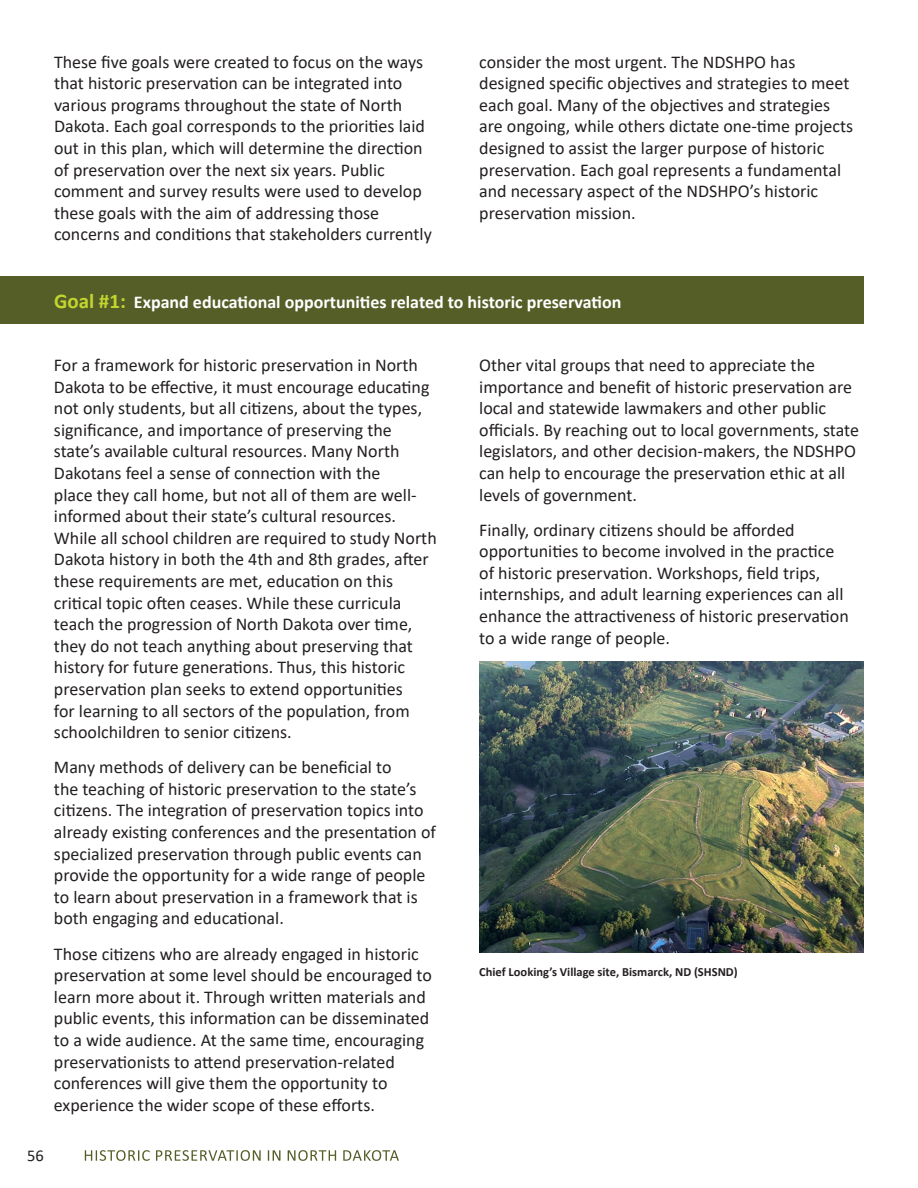
<style>
.page{position:relative;width:918px;height:1188px;background:#fff}
.page>*{position:absolute;margin:0;border:0;box-sizing:border-box;transform-origin:0 0}
.t1{font:18px/21.6px "Calibri";color:#231f20}
.t2{font:700 18px "Calibri";color:#fff}
.t3{font:16.5px "Calibri";color:#231f20}
.t4{font:700 12.45px "Calibri";color:#231f20}
.s1{font-size:21px;color:#c1d62f}
</style>
<div class="page">
<svg style="left:85px;top:1150px;width:314px;height:11px"></svg>
<div style="left:0;top:276px;width:864px;height:48px;background:#565e28"></div>
<img style="left:479px;top:662px;width:385px;height:291px">
<p class="t1" style="left:54px;top:50px;width:379px">These five goals were created to focus on the ways that historic preservation can be integrated into various programs throughout the state of North Dakota. Each goal corresponds to the priorities laid out in this plan, which will determine the direction of preservation over the next six years. Public comment and survey results were used to develop these goals with the aim of addressing those concerns and conditions that stakeholders currently</p>
<p class="t1" style="left:479px;top:50px;width:375px">consider the most urgent. The NDSHPO has designed specific objectives and strategies to meet each goal. Many of the objectives and strategies are ongoing, while others dictate one-time projects designed to assist the larger purpose of historic preservation. Each goal represents a fundamental and necessary aspect of the NDSHPO’s historic preservation mission.</p>
<p class="t2" style="left:54px;top:289px;width:569px"><span class="s1">Goal #1:</span> Expand educational opportunities related to historic preservation</p>
<p class="t1" style="left:54px;top:354px;width:384px">For a framework for historic preservation in North Dakota to be effective, it must encourage educating not only students, but all citizens, about the types, significance, and importance of preserving the state’s available cultural resources. Many North Dakotans feel a sense of connection with the<br>place they call home, but not all of them are well&shy;informed about their state’s cultural resources.<br>While all school children are required to study North Dakota history in both the 4th and 8th grades, after these requirements are met, education on this critical topic often ceases. While these curricula teach the progression of North Dakota over time, they do not teach anything about preserving that history for future generations. Thus, this historic preservation plan seeks to extend opportunities<br>for learning to all sectors of the population, from schoolchildren to senior citizens.</p>
<p class="t1" style="left:54px;top:756px;width:384px">Many methods of delivery can be beneficial to<br>the teaching of historic preservation to the state’s citizens. The integration of preservation topics into already existing conferences and the presentation of specialized preservation through public events can provide the opportunity for a wide range of people to learn about preservation in a framework that is both engaging and educational.</p>
<p class="t1" style="left:54px;top:942px;width:379px">Those citizens who are already engaged in historic preservation at some level should be encouraged to learn more about it. Through written materials and public events, this information can be disseminated to a wide audience. At the same time, encouraging preservationists to attend preservation-related conferences will give them the opportunity to experience the wider scope of these efforts.</p>
<p class="t3" style="left:27px;top:1144px;width:18px">56</p>
<p class="t1" style="left:479px;top:354px;width:381px">Other vital groups that need to appreciate the importance and benefit of historic preservation are local and statewide lawmakers and other public officials. By reaching out to local governments, state legislators, and other decision-makers, the NDSHPO can help to encourage the preservation ethic at all levels of government.</p>
<p class="t1" style="left:479px;top:518px;width:371px">Finally, ordinary citizens should be afforded opportunities to become involved in the practice of historic preservation. Workshops, field trips, internships, and adult learning experiences can all enhance the attractiveness of historic preservation to a wide range of people.</p>
<p class="t4" style="left:479px;top:963px;width:260px">Chief Looking’s Village site, Bismarck, ND (SHSND)</p>
</div>
